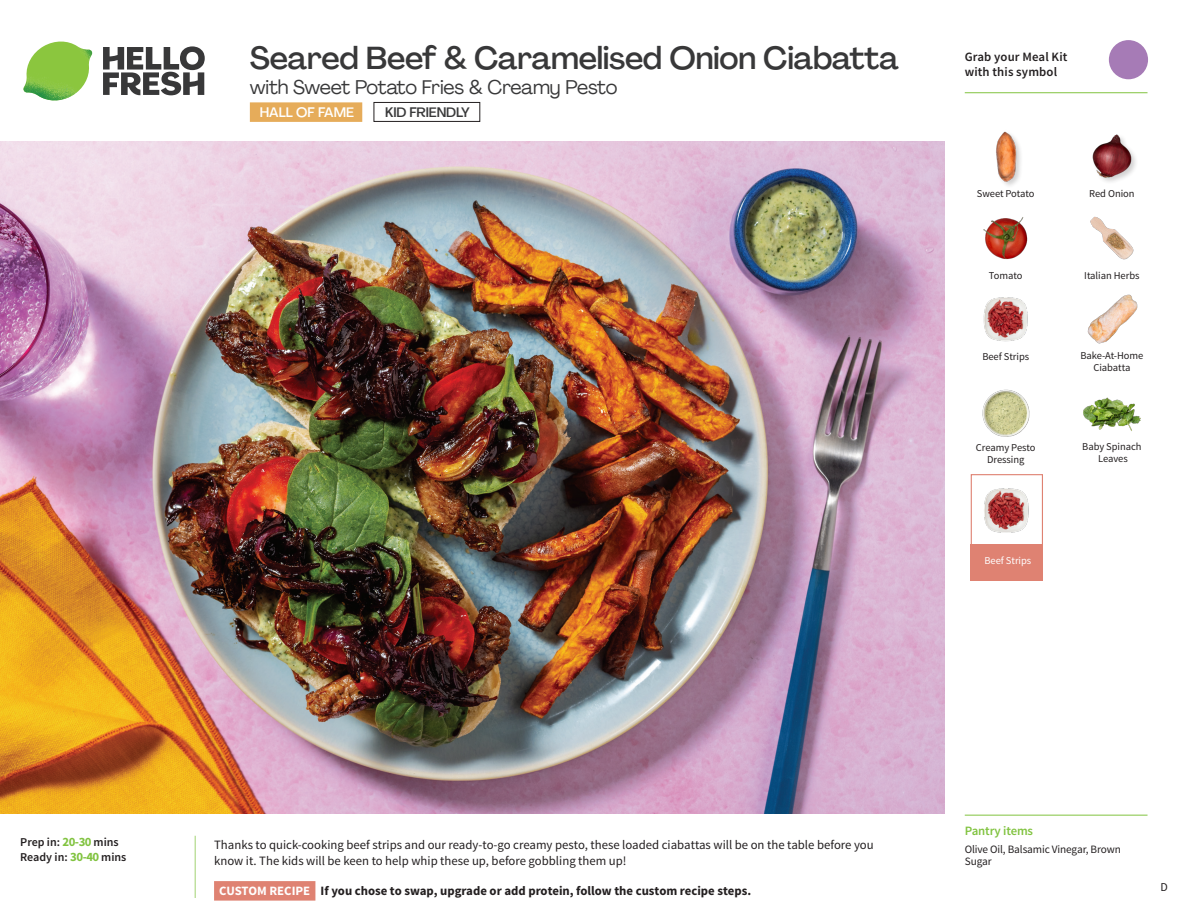
<style>
.page{position:relative;width:1188px;height:918px;background:#fff}
.page>*{position:absolute;margin:0;border:0;box-sizing:border-box;transform-origin:0 0}
._15_Titel_UK{font:500 31.5px "Agrandir";letter-spacing:-.01em;color:#383839}
._15_Titel_UK-2{font:19.5px "Agrandir";letter-spacing:-.01em;color:#383839}
.t1{font:500 13.5px "Agrandir";letter-spacing:-.01em;color:#383839}
.t2{font:500 13.5px "Agrandir";color:#fff}
.Step_6_Text_AU{font:12.75px/16.5px "Source Sans Pro";color:#231f20}
.Step_6_Text_AU-2{font:700 12.75px "Source Sans Pro";color:#231f20}
.t3{font:600 12.75px/15px "Source Sans Pro";letter-spacing:.01em;color:#231f20}
._04_Headers_Front{font:600 12.75px "Source Sans Pro";letter-spacing:-.01em;color:#81c340}
._04_Intro{font:600 12px "Source Sans Pro";color:#231f20}
.t4{font:12px "Source Sans Pro";color:#231f20}
._05_Pantry{font:11.25px/12px "Source Sans Pro";letter-spacing:-.01em;color:#231f20}
._18_FRONT_ingredients{font:10.5px/12px "Source Sans Pro";letter-spacing:-.005em;color:#231f20;text-align:center}
._18_FRONT_ingredients-2{font:10.5px "Source Sans Pro";letter-spacing:-.005em;color:#fff}
.s1{font-weight:700;font-size:12.75px;color:#81c340}
.s2{color:#fff}
</style>
<div class="page">
<svg style="left:103px;top:46px;width:102px;height:49px"></svg>
<img style="left:23px;top:42px;width:69px;height:59px">
<svg style="left:194px;top:835px;width:122px;height:66px"></svg>
<img style="left:0;top:142px;width:945px;height:672px">
<img style="left:1087px;top:294px;width:50px;height:50px">
<img style="left:1083px;top:397px;width:58px;height:34px">
<img style="left:982px;top:389px;width:48px;height:48px">
<img style="left:983px;top:297px;width:45px;height:45px">
<img style="left:983px;top:217px;width:45px;height:43px">
<img style="left:1090px;top:216px;width:44px;height:44px">
<img style="left:996px;top:131px;width:25px;height:54px">
<img style="left:1092px;top:134px;width:44px;height:48px">
<div style="left:971px;top:474px;width:72px;height:72px;border:1px solid #df8272"></div>
<div style="left:971px;top:544px;width:72px;height:37px;background:#df8272"></div>
<img style="left:984px;top:488px;width:45px;height:45px">
<hr style="left:965px;top:815px;width:183px;height:1px;background:#81c340">
<div style="left:374px;top:102px;width:106px;height:20px;border:1px solid #231f20"></div>
<svg style="left:362px;top:107px;width:1px;height:15px"></svg>
<div style="left:250px;top:102px;width:112px;height:20px;background:#e6ac5a"></div>
<svg style="left:1091px;top:40px;width:57px;height:54px"></svg>
<hr style="left:965px;top:92px;width:183px;height:1px;background:#81c340">
<p class="_15_Titel_UK" style="left:250px;top:39px;width:650px">Seared Beef &amp; Caramelised Onion Ciabatta</p>
<p class="_15_Titel_UK-2" style="left:250px;top:75px;width:369px">with Sweet Potato Fries &amp; Creamy Pesto</p>
<p class="t2" style="left:260px;top:104px;width:96px">HALL OF FAME</p>
<p class="t1" style="left:385px;top:104px;width:86px">KID FRIENDLY</p>
<p class="t3" style="left:965px;top:50px;width:104px">Grab your Meal Kit with this symbol</p>
<p class="_18_FRONT_ingredients" style="left:977px;top:188px;width:59px">Sweet Potato</p>
<p class="_18_FRONT_ingredients" style="left:1089px;top:188px;width:47px">Red Onion</p>
<p class="_18_FRONT_ingredients" style="left:989px;top:270px;width:35px">Tomato</p>
<p class="_18_FRONT_ingredients" style="left:1084px;top:270px;width:57px">Italian Herbs</p>
<p class="_18_FRONT_ingredients" style="left:982px;top:351px;width:48px">Beef Strips</p>
<p class="_18_FRONT_ingredients" style="left:1080px;top:350px;width:65px">Bake-At-Home<br>Ciabatta</p>
<p class="_18_FRONT_ingredients" style="left:976px;top:442px;width:61px">Creamy Pesto<br>Dressing</p>
<p class="_18_FRONT_ingredients" style="left:1082px;top:440px;width:61px">Baby Spinach<br>Leaves</p>
<p class="_18_FRONT_ingredients-2" style="left:985px;top:554px;width:48px">Beef Strips</p>
<p class="_04_Intro" style="left:20px;top:835px;width:100px">Prep in: <span class="s1">20-30</span> mins</p>
<p class="_04_Intro" style="left:20px;top:850px;width:108px">Ready in: <span class="s1">30-40</span> mins</p>
<p class="Step_6_Text_AU" style="left:214px;top:837px;width:661px">Thanks to quick-cooking beef strips and our ready-to-go creamy pesto, these loaded ciabattas will be on the table before you know it. The kids will be keen to help whip these up, before gobbling them up!</p>
<p class="Step_6_Text_AU-2" style="left:219px;top:882px;width:533px"><span class="s2">CUSTOM RECIPE</span> If you chose to swap, upgrade or add protein, follow the custom recipe steps.</p>
<p class="_04_Headers_Front" style="left:965px;top:822px;width:70px">Pantry items</p>
<p class="_05_Pantry" style="left:965px;top:844px;width:158px">Olive Oil, Balsamic Vinegar, Brown<br>Sugar</p>
<p class="t4" style="left:1160px;top:879px;width:9px">D</p>
</div>
